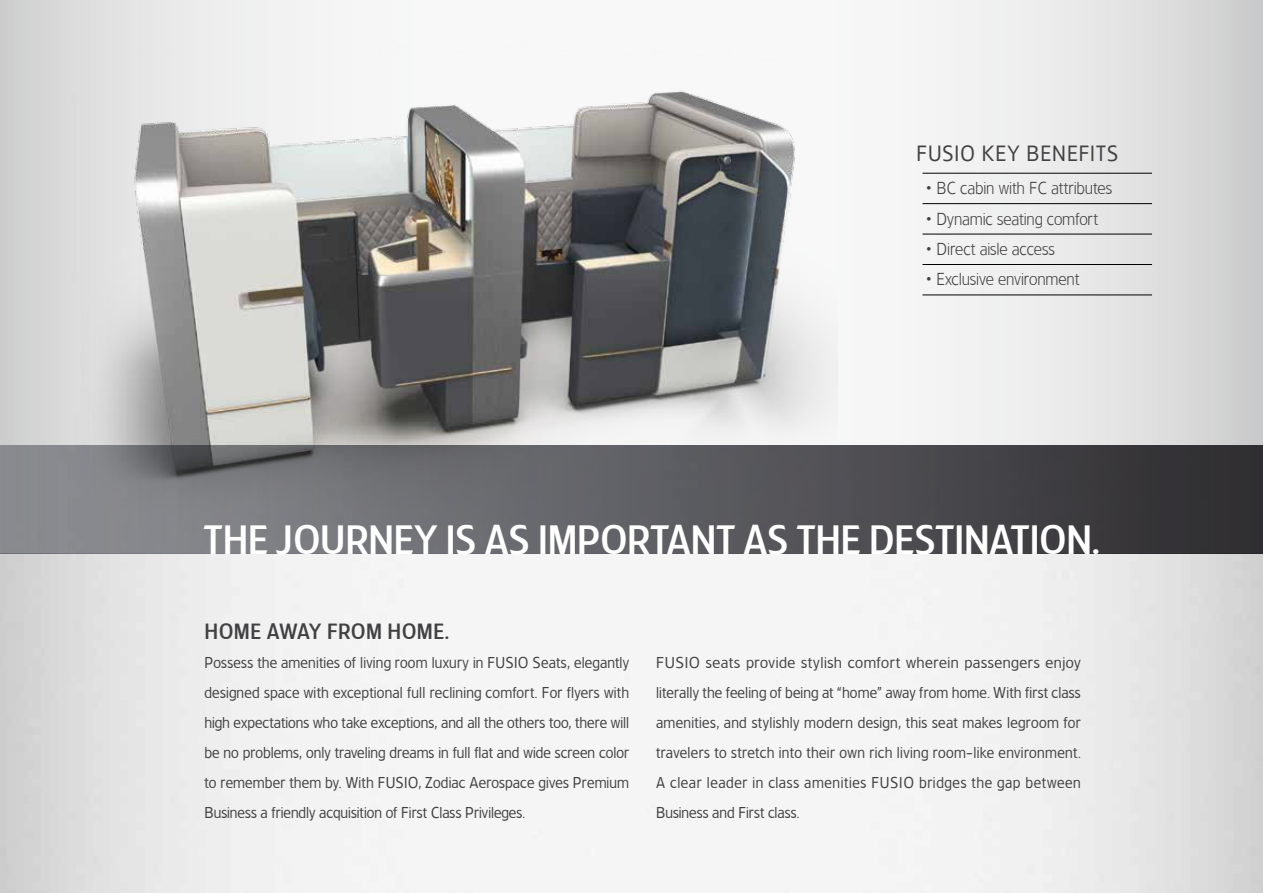
<style>
.page{position:relative;width:1263px;height:893px;background:#fff}
.page>*{position:absolute;margin:0;border:0;box-sizing:border-box;transform-origin:0 0}
.t1{font:500 39px "TF Forever Two";color:#fff}
.t2{font:500 21px "TF Forever Two";letter-spacing:.02em;color:#414042}
.t3{font:21px "TF Forever Two";letter-spacing:.05em;color:#414042}
.t4{font:300 16.5px "TF Forever Two";letter-spacing:-.005em;color:#414042}
.t5{font:15px/30px "TF Forever Two";letter-spacing:.005em;color:#414042;text-align:justify}
.t6{font:15px/30px "TF Forever Two";letter-spacing:.005em;color:#414042;text-align:justify;scale:1.05 1}
</style>
<div class="page">
<img style="left:0;top:0;width:1263px;height:893px">
<img style="left:36px;top:0;width:801px;height:446px">
<img style="left:0;top:446px;width:1263px;height:108px">
<hr style="left:922px;top:203px;width:230px;height:1px;background:#000">
<hr style="left:922px;top:234px;width:230px;height:1px;background:#000">
<hr style="left:922px;top:264px;width:230px;height:1px;background:#000">
<hr style="left:922px;top:295px;width:230px;height:1px;background:#000">
<hr style="left:922px;top:173px;width:230px;height:1px;background:#000">
<h2 class="t3" style="left:916px;top:141px;width:203px">FUSIO KEY BENEFITS</h2>
<p class="t4" style="left:927px;top:178px;width:187px">• BC cabin with FC attributes</p>
<p class="t4" style="left:927px;top:209px;width:173px">• Dynamic seating comfort</p>
<p class="t4" style="left:927px;top:239px;width:130px">• Direct aisle access</p>
<p class="t4" style="left:927px;top:269px;width:154px">• Exclusive environment</p>
<h1 class="t1" style="left:204px;top:516px;width:898px">THE JOURNEY IS AS IMPORTANT AS THE DESTINATION.</h1>
<h2 class="t2" style="left:205px;top:618px;width:246px">HOME AWAY FROM HOME.</h2>
<p class="t5" style="left:204px;top:648px;width:426px">Possess the amenities of living room luxury in FUSIO Seats, elegantly designed space with exceptional full reclining comfort. For flyers with high expectations who take exceptions, and all the others too, there will be no problems, only traveling dreams in full flat and wide screen color to remember them by. With FUSIO, Zodiac Aerospace gives Premium Business a friendly acquisition of First Class Privileges.</p>
<p class="t6" style="left:656px;top:648px;width:406px">FUSIO seats provide stylish comfort wherein passengers enjoy literally the feeling of being at “home” away from home. With first class amenities, and stylishly modern design, this seat makes legroom for travelers to stretch into their own rich living room-like environment.<br>A clear leader in class amenities FUSIO bridges the gap between Business and First class.</p>
</div>
